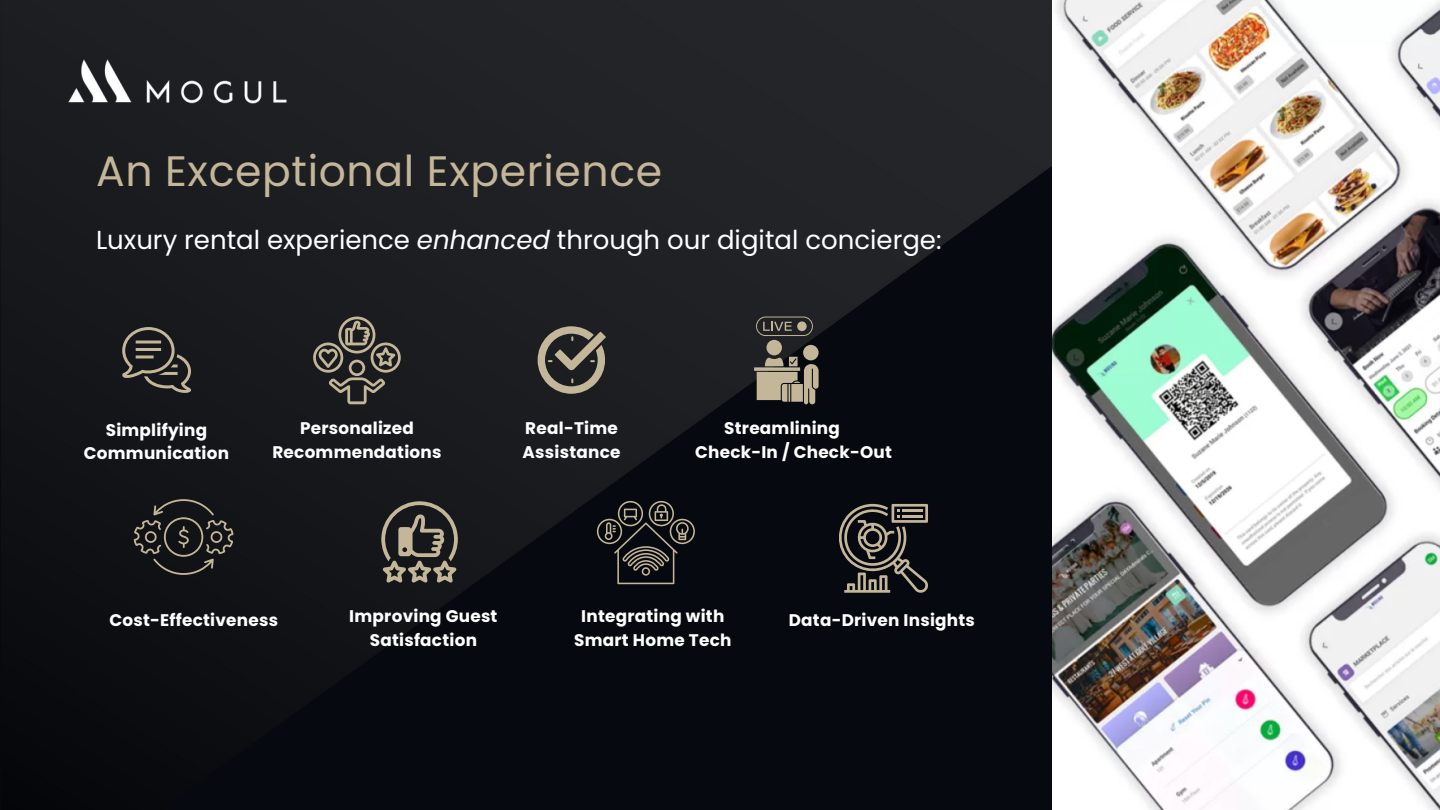
<style>
.page{position:relative;width:1440px;height:810px;background:#fff}
.page>*{position:absolute;margin:0;border:0;box-sizing:border-box;transform-origin:0 0}
.t1{font:42.5px "Poppins";letter-spacing:.015em;color:#c4b698}
.t2{font:26px "Poppins";color:#fff}
.t3{font:700 16.8px/23.3px "Poppins";letter-spacing:.015em;color:#fff;text-align:center}
.s1{font-style:italic}
</style>
<div class="page">
<img style="left:0;top:0;width:1053px;height:810px">
<svg style="left:122px;top:327px;width:69px;height:66px;background:#3d3c38"></svg>
<svg style="left:313px;top:317px;width:88px;height:87px;background:#42403c"></svg>
<svg style="left:538px;top:326px;width:68px;height:68px;background:#5f5a50"></svg>
<div style="left:766px;top:340px;width:16px;height:15px;background:#c4b698;border-radius:50%"></div>
<div style="left:803px;top:345px;width:16px;height:15px;background:#c4b698;border-radius:50%"></div>
<svg style="left:754px;top:357px;width:65px;height:47px;background:#877f6c"></svg>
<svg style="left:756px;top:317px;width:57px;height:19px"></svg>
<svg style="left:134px;top:499px;width:99px;height:76px;background:#2a2a29"></svg>
<svg style="left:381px;top:501px;width:77px;height:82px;background:#504d45"></svg>
<svg style="left:597px;top:501px;width:98px;height:83px;background:#292928"></svg>
<svg style="left:836px;top:504px;width:92px;height:89px;background:#3e3c37"></svg>
<img style="left:1053px;top:0;width:387px;height:810px">
<img style="left:52px;top:50px;width:251px;height:64px">
<h1 class="t1" style="left:96px;top:141px;width:568px">An Exceptional Experience</h1>
<h2 class="t2" style="left:96px;top:222px;width:847px">Luxury rental experience <span class="s1">enhanced</span> through our digital concierge:</h2>
<p class="t3" style="left:84px;top:418px;width:147px">Simplifying<br>Communication</p>
<p class="t3" style="left:272px;top:417px;width:171px">Personalized<br>Recommendations</p>
<p class="t3" style="left:523px;top:417px;width:99px;text-align:left">Real-Time<br>Assistance</p>
<p class="t3" style="left:695px;top:417px;width:198px;text-align:left;text-indent:29px">Streamlining<br>Check-In / Check-Out</p>
<p class="t3" style="left:109px;top:609px;width:170px">Cost-Effectiveness</p>
<p class="t3" style="left:349px;top:605px;width:150px">Improving Guest<br>Satisfaction</p>
<p class="t3" style="left:574px;top:605px;width:159px">Integrating with<br>Smart Home Tech</p>
<p class="t3" style="left:789px;top:608px;width:188px">Data-Driven Insights</p>
</div>
